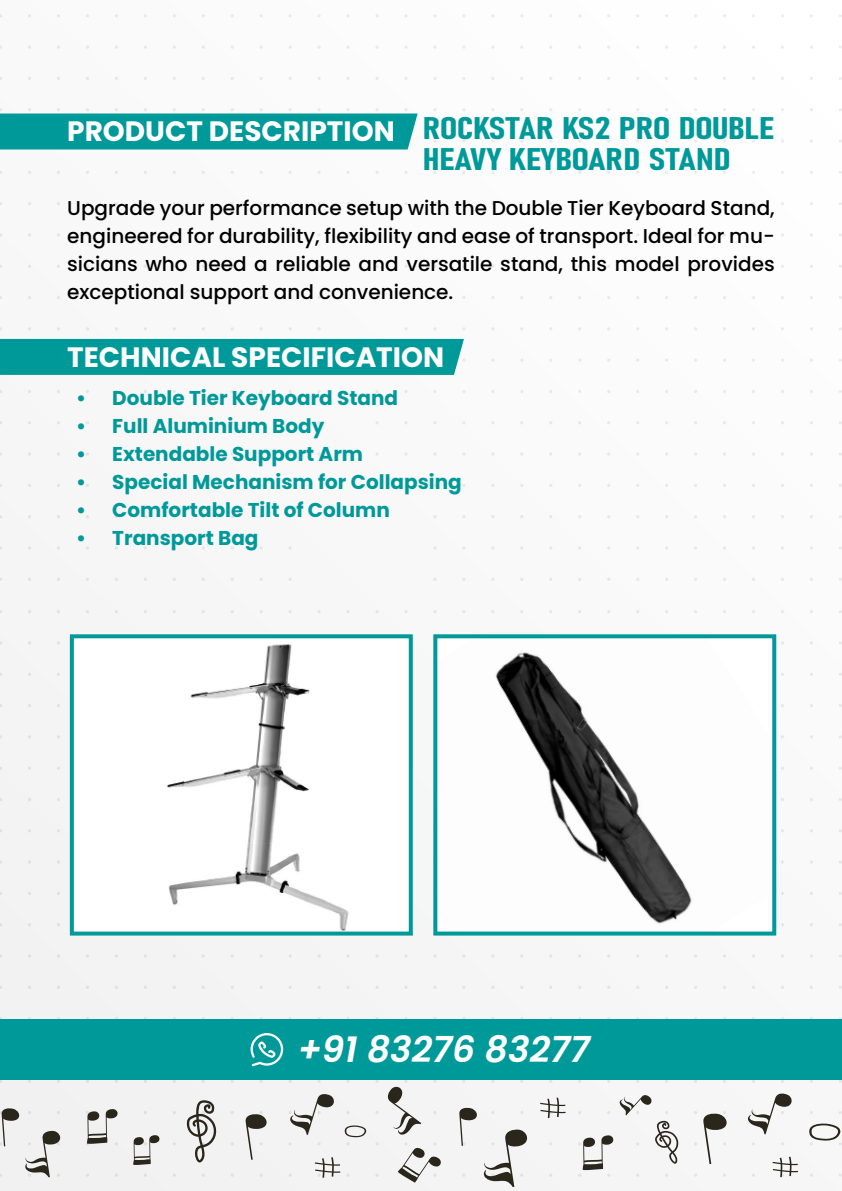
<style>
.page{position:relative;width:842px;height:1191px;background:#fafafa}
.page>*{position:absolute;margin:0;border:0;box-sizing:border-box;transform-origin:0 0}
.t1{font:italic 600 36px "Poppins";color:#fff}
.t2{font:30.8px/30.8px "Bahnschrift";color:#099;scale:1.29 1}
.t3{font:700 28px "Poppins";color:#fff}
.t4{font:500 20px/28px "Poppins";color:#000;text-align:justify}
.t5{font:700 20px "Poppins";color:#099}
</style>
<div class="page">
<svg style="left:0;top:108px;width:418px;height:41px;background:#24a6a6"></svg>
<svg style="left:0;top:1108px;width:61px;height:69px"></svg>
<svg style="left:315px;top:1157px;width:25px;height:20px"></svg>
<svg style="left:344px;top:1125px;width:22px;height:20px"></svg>
<svg style="left:246px;top:1111px;width:21px;height:48px"></svg>
<svg style="left:288px;top:1094px;width:46px;height:41px"></svg>
<svg style="left:186px;top:1100px;width:31px;height:62px"></svg>
<svg style="left:86px;top:1109px;width:32px;height:36px"></svg>
<svg style="left:133px;top:1135px;width:27px;height:30px"></svg>
<svg style="left:459px;top:1107px;width:69px;height:80px"></svg>
<svg style="left:772px;top:1156px;width:26px;height:21px"></svg>
<svg style="left:540px;top:1097px;width:26px;height:21px"></svg>
<svg style="left:809px;top:1123px;width:32px;height:22px"></svg>
<svg style="left:703px;top:1111px;width:24px;height:53px"></svg>
<svg style="left:748px;top:1093px;width:44px;height:41px"></svg>
<svg style="left:387px;top:1080px;width:34px;height:55px"></svg>
<svg style="left:398px;top:1142px;width:43px;height:40px"></svg>
<svg style="left:578px;top:1095px;width:100px;height:81px"></svg>
<div style="left:0;top:1019px;width:842px;height:61px;background:#099"></div>
<svg style="left:251px;top:1033px;width:32px;height:33px"></svg>
<div style="left:0;top:339px;width:464px;height:36px;background:#099"></div>
<img style="left:167px;top:644px;width:182px;height:286px">
<div style="left:70px;top:634px;width:343px;height:301px;border:4px solid #099"></div>
<img style="left:495px;top:652px;width:197px;height:272px">
<div style="left:433px;top:634px;width:343px;height:301px;border:4px solid #099"></div>
<h3 class="t3" style="left:67px;top:115px;width:329px">PRODUCT DESCRIPTION</h3>
<h2 class="t2" style="left:423px;top:111px;width:274px">ROCKSTAR KS2 PRO DOUBLE<br>HEAVY KEYBOARD STAND</h2>
<p class="t4" style="left:67px;top:194px;width:709px">Upgrade your performance setup with the Double Tier Keyboard Stand, engineered for durability, flexibility and ease of transport. Ideal for mu&shy;sicians who need a reliable and versatile stand, this model provides exceptional support and convenience.</p>
<h3 class="t3" style="left:67px;top:340px;width:378px">TECHNICAL SPECIFICATION</h3>
<p class="t5" style="left:76px;top:386px;width:323px">• Double Tier Keyboard Stand</p>
<p class="t5" style="left:76px;top:414px;width:250px">• Full Aluminium Body</p>
<p class="t5" style="left:76px;top:442px;width:288px">• Extendable Support Arm</p>
<p class="t5" style="left:76px;top:470px;width:387px">• Special Mechanism for Collapsing</p>
<p class="t5" style="left:76px;top:498px;width:315px">• Comfortable Tilt of Column</p>
<p class="t5" style="left:76px;top:526px;width:184px">• Transport Bag</p>
<h1 class="t1" style="left:298px;top:1029px;width:294px">+91 83276 83277</h1>
</div>
